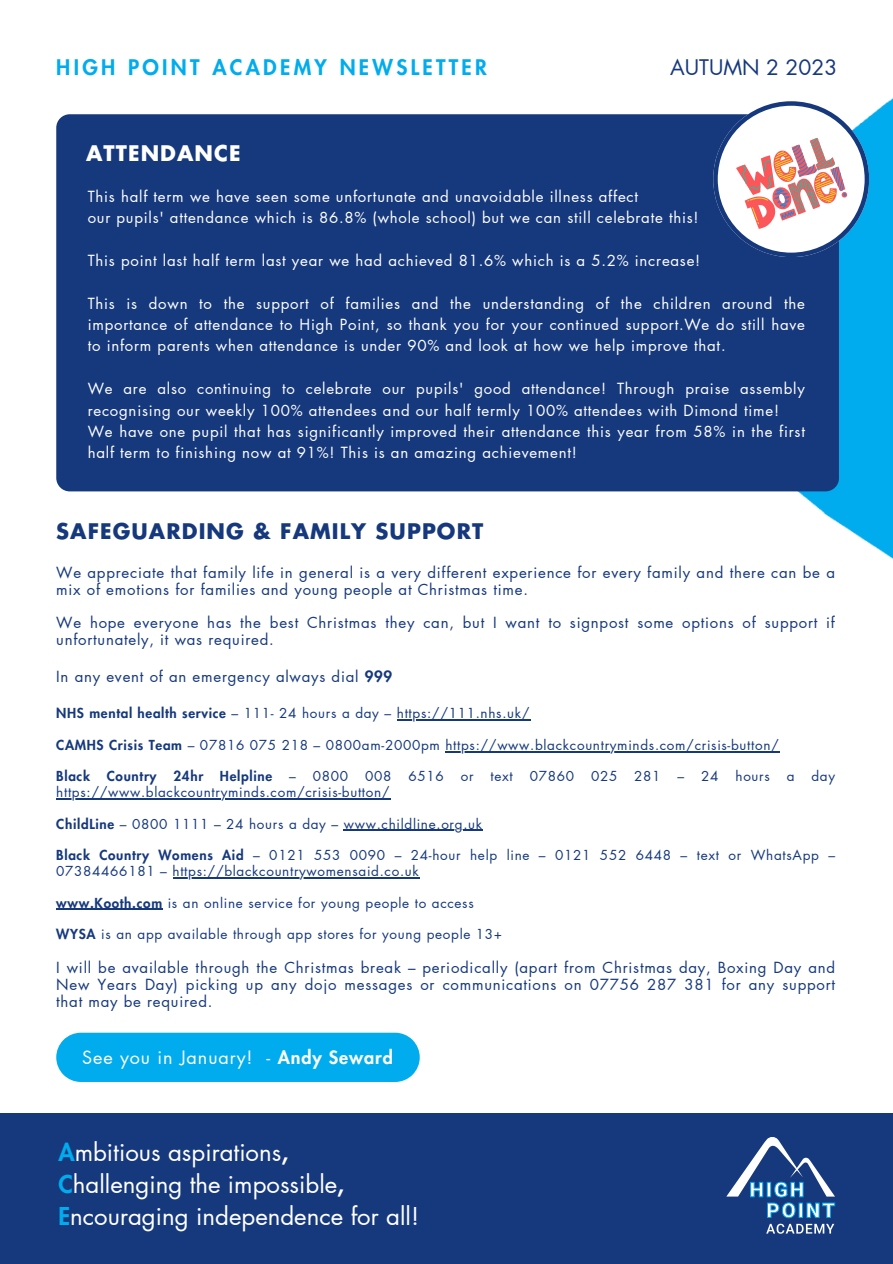
<style>
.page{position:relative;width:893px;height:1264px;background:#fff}
.page>*{position:absolute;margin:0;border:0;box-sizing:border-box;transform-origin:0 0}
.t1{font:24px/31.5px "Futura LT Pro";color:#fff}
.t2{font:700 21px "Futura LT Pro";letter-spacing:.05em;color:#16397d}
.t3{font:800 21px "Futura LT Pro";letter-spacing:.16em;color:#00acee}
.t4{font:21px "Futura LT Pro";color:#16397d}
.t5{font:700 21px "Futura LT Pro";letter-spacing:.05em;color:#fff}
.t6{font:18px "Futura LT Pro";letter-spacing:.05em;color:#fff}
.t7{font:15px/21.3px "Futura LT Pro";letter-spacing:.05em;color:#fff}
.t8{font:15px/16.8px "Futura LT Pro";letter-spacing:.05em;color:#16397d}
.t9{font:13.5px/15.8px "Futura LT Pro";letter-spacing:.05em;color:#16397d}
.t10{font:800 13.5px "Futura LT Pro";letter-spacing:.05em;color:#16397d}
.s1{font-weight:800}
.s2{font-weight:800;color:#00acee}
</style>
<div class="page">
<img style="left:721px;top:99px;width:171px;height:459px">
<div style="left:56px;top:114px;width:783px;height:377px;background:#16397d;border-radius:14px"></div>
<svg style="left:713px;top:101px;width:155px;height:156px"></svg>
<div style="left:56px;top:1032px;width:363px;height:49px;background:#00acee"></div>
<hr style="left:397px;top:719px;width:133px;height:1px;background:#16397d">
<hr style="left:445px;top:751px;width:334px;height:1px;background:#16397d">
<hr style="left:56px;top:798px;width:334px;height:1px;background:#16397d">
<hr style="left:344px;top:829px;width:139px;height:2px;background:#16397d">
<hr style="left:172px;top:877px;width:247px;height:1px;background:#16397d">
<hr style="left:56px;top:908px;width:107px;height:1px;background:#16397d">
<div style="left:0;top:1113px;width:892px;height:150px;background:#16397d"></div>
<svg style="left:726px;top:1137px;width:108px;height:80px"></svg>
<svg style="left:766px;top:1223px;width:68px;height:10px"></svg>
<p class="t3" style="left:56px;top:57px;width:432px">HIGH POINT ACADEMY NEWSLETTER</p>
<p class="t4" style="left:670px;top:57px;width:169px">AUTUMN 2 2023</p>
<p class="t5" style="left:86px;top:143px;width:156px">ATTENDANCE</p>
<p class="t7" style="left:88px;top:186px;width:551px">This half term we have seen some unfortunate and unavoidable illness affect</p>
<p class="t7" style="left:88px;top:207px;width:612px">our pupils' attendance which is 86.8% (whole school) but we can still celebrate this!</p>
<p class="t7" style="left:88px;top:250px;width:614px">This point last half term last year we had achieved 81.6% which is a 5.2% increase!</p>
<p class="t7" style="left:88px;top:293px;width:718px;text-align:justify">This is down to the support of families and the understanding of the children around the importance of attendance to High Point, so thank you for your continued support.We do still have to inform parents when attendance is under 90% and look at how we help improve that.</p>
<p class="t7" style="left:88px;top:378px;width:718px">We are also continuing to celebrate our pupils' good attendance! Through praise assembly recognising our weekly 100% attendees and our half termly 100% attendees with Dimond time!</p>
<p class="t7" style="left:88px;top:421px;width:718px">We have one pupil that has significantly improved their attendance this year from 58% in the first half term to finishing now at 91%! This is an amazing achievement!</p>
<p class="t2" style="left:56px;top:522px;width:428px">SAFEGUARDING &amp; FAMILY SUPPORT</p>
<p class="t8" style="left:56px;top:564px;width:780px">We appreciate that family life in general is a very different experience for every family and there can be a mix of emotions for families and young people at Christmas time.</p>
<p class="t8" style="left:56px;top:615px;width:780px">We hope everyone has the best Christmas they can, but I want to signpost some options of support if unfortunately, it was required.</p>
<p class="t8" style="left:56px;top:669px;width:337px">In any event of an emergency always dial <span class="s1">999</span></p>
<p class="t9" style="left:56px;top:706px;width:474px"><span class="s1">NHS mental health service</span> – 111- 24 hours a day – https://111.nhs.uk/</p>
<p class="t9" style="left:56px;top:737px;width:724px"><span class="s1">CAMHS Crisis Team</span> – 07816 075 218 – 0800am-2000pm https://www.blackcountryminds.com/crisis-button/</p>
<p class="t10" style="left:56px;top:770px;width:217px">Black Country 24hr Helpline</p>
<p class="t9" style="left:289px;top:769px;width:61px">– 0800</p>
<p class="t9" style="left:365px;top:769px;width:28px">008</p>
<p class="t9" style="left:408px;top:769px;width:37px">6516</p>
<p class="t9" style="left:460px;top:769px;width:14px">or</p>
<p class="t9" style="left:490px;top:769px;width:24px">text</p>
<p class="t9" style="left:529px;top:769px;width:46px">07860</p>
<p class="t9" style="left:591px;top:769px;width:28px">025</p>
<p class="t9" style="left:634px;top:769px;width:28px">281</p>
<p class="t9" style="left:677px;top:769px;width:42px">– 24</p>
<p class="t9" style="left:735px;top:769px;width:36px">hours</p>
<p class="t9" style="left:786px;top:769px;width:9px">a</p>
<p class="t9" style="left:811px;top:769px;width:25px">day</p>
<p class="t9" style="left:56px;top:785px;width:335px">https://www.blackcountryminds.com/crisis-button/</p>
<p class="t9" style="left:56px;top:816px;width:427px"><span class="s1">ChildLine</span> – 0800 1111 – 24 hours a day – www.childline.org.uk</p>
<p class="t9" style="left:56px;top:848px;width:780px"><span class="s1">Black Country Womens Aid</span> – 0121 553 0090 – 24-hour help line – 0121 552 6448 – text or WhatsApp –<br>07384466181 – https://blackcountrywomensaid.co.uk</p>
<p class="t9" style="left:56px;top:895px;width:419px"><span class="s1">www.Kooth.com</span> is an online service for young people to access</p>
<p class="t9" style="left:56px;top:926px;width:447px"><span class="s1">WYSA</span> is an app available through app stores for young people 13+</p>
<p class="t8" style="left:56px;top:959px;width:780px;text-align:justify">I will be available through the Christmas break – periodically (apart from Christmas day, Boxing Day and New Years Day) picking up any dojo messages or communications on 07756 287 381 for any support that may be required.</p>
<p class="t6" style="left:82px;top:1049px;width:312px">See you in January! - <span class="s1">Andy Seward</span></p>
<p class="t1" style="left:58px;top:1137px;width:231px"><span class="s2">A</span>mbitious aspirations<span class="s1">,</span></p>
<p class="t1" style="left:58px;top:1169px;width:362px"><span class="s2">C</span>hallenging the impossible<span class="s1">,<br></span><span class="s2">E</span>ncouraging independence for all!</p>
</div>
